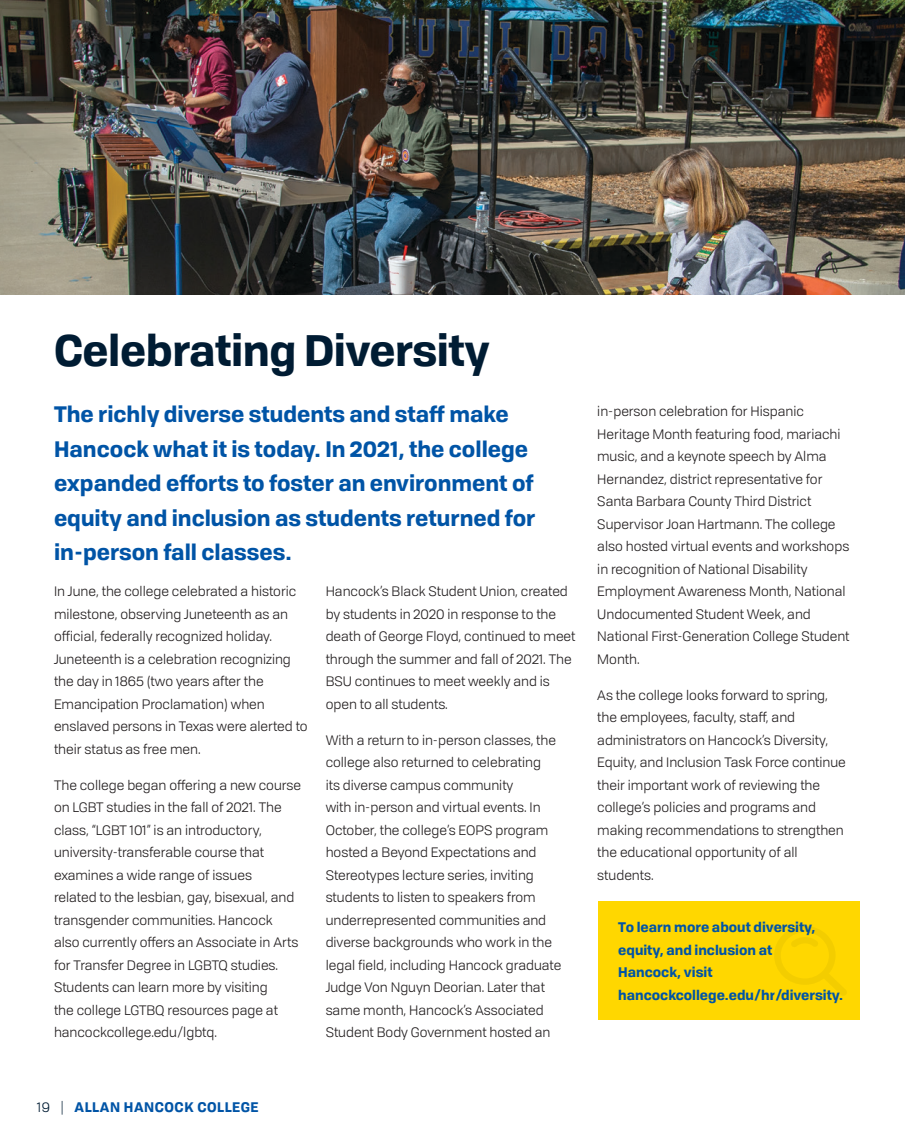
<style>
.page{position:relative;width:905px;height:1134px;background:#fff}
.page>*{position:absolute;margin:0;border:0;box-sizing:border-box;transform-origin:0 0}
.t1{font:700 42.75px "Tofino Pro Personal";letter-spacing:-.01em;color:#001c33}
.Intro_Paragraph{font:700 21.75px/34.5px "Tofino Pro Personal";color:#0054a6}
.Body_Copy{font:13.5px/22.5px "Tofino Pro Personal";color:#231f20}
.Body_Copy-2{font:700 13.5px/22.5px "Tofino Pro Personal";color:#0054a6}
.Body_Copy-3{font:700 13.5px "Tofino Pro Personal";letter-spacing:.04em;color:#0054a6}
.s1{font-weight:400;color:#001c33}
</style>
<div class="page">
<img style="left:0;top:0;width:904px;height:295px">
<hr style="left:904px;top:118px;width:1px;height:471px;background:#0054a6">
<div style="left:598px;top:902px;width:261px;height:118px;background:#ffd700"></div>
<svg style="left:775px;top:926px;width:72px;height:69px"></svg>
<p class="t1" style="left:54px;top:316px;width:437px">Celebrating Diversity</p>
<p class="Intro_Paragraph" style="left:54px;top:396px;width:483px">The richly diverse students and staff make Hancock what it is today. In 2021, the college expanded efforts to foster an environment of equity and inclusion as students returned for in-person fall classes.</p>
<p class="Body_Copy" style="left:54px;top:580px;width:255px">In June, the college celebrated a historic milestone, observing Juneteenth as an official, federally recognized holiday.<br>Juneteenth is a celebration recognizing the day in 1865 (two years after the Emancipation Proclamation) when enslaved persons in Texas were alerted to their status as free men.</p>
<p class="Body_Copy" style="left:54px;top:773px;width:249px">The college began offering a new course on LGBT studies in the fall of 2021. The class, “LGBT 101” is an introductory, university-transferable course that examines a wide range of issues<br>related to the lesbian, gay, bisexual, and transgender communities. Hancock also currently offers an Associate in Arts for Transfer Degree in LGBTQ studies.<br>Students can learn more by visiting<br>the college LGTBQ resources page at hancockcollege.edu/lgbtq.</p>
<p class="Body_Copy" style="left:326px;top:580px;width:251px">Hancock’s Black Student Union, created by students in 2020 in response to the death of George Floyd, continued to meet through the summer and fall of 2021. The BSU continues to meet weekly and is open to all students.</p>
<p class="Body_Copy" style="left:326px;top:728px;width:237px">With a return to in-person classes, the college also returned to celebrating<br>its diverse campus community<br>with in-person and virtual events. In October, the college’s EOPS program hosted a Beyond Expectations and Stereotypes lecture series, inviting students to listen to speakers from underrepresented communities and diverse backgrounds who work in the legal field, including Hancock graduate Judge Von Nguyn Deorian. Later that same month, Hancock’s Associated Student Body Government hosted an</p>
<p class="Body_Copy" style="left:597px;top:399px;width:254px">in-person celebration for Hispanic Heritage Month featuring food, mariachi music, and a keynote speech by Alma Hernandez, district representative for Santa Barbara County Third District Supervisor Joan Hartmann. The college also hosted virtual events and workshops in recognition of National Disability Employment Awareness Month, National Undocumented Student Week, and National First-Generation College Student Month.</p>
<p class="Body_Copy" style="left:597px;top:683px;width:250px">As the college looks forward to spring, the employees, faculty, staff, and administrators on Hancock’s Diversity, Equity, and Inclusion Task Force continue their important work of reviewing the college’s policies and programs and making recommendations to strengthen the educational opportunity of all students.</p>
<p class="Body_Copy-2" style="left:618px;top:915px;width:226px">To learn more about diversity, equity, and inclusion at<br>Hancock, visit hancockcollege.edu/hr/diversity.</p>
<p class="Body_Copy-3" style="left:37px;top:1096px;width:223px"><span class="s1">19 |</span> ALLAN HANCOCK COLLEGE</p>
</div>
